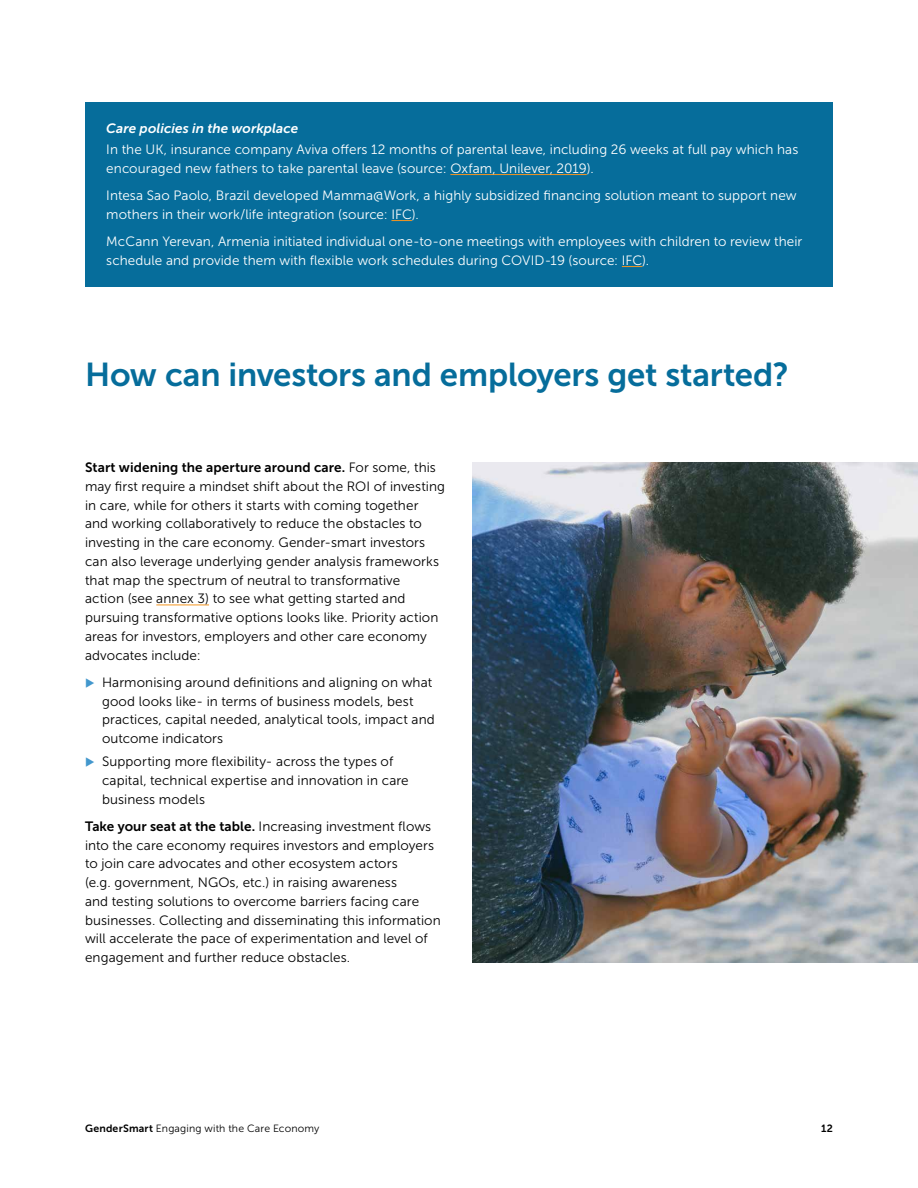
<style>
.page{position:relative;width:918px;height:1188px;background:#fff}
.page>*{position:absolute;margin:0;border:0;box-sizing:border-box;transform-origin:0 0}
.t1{font:33px "Museo Sans 700";letter-spacing:-.005em;color:#066d9b}
.t2{font:13.5px/18.8px "Museo Sans 300";letter-spacing:.005em;color:#000}
.t3{font:13.5px/18.8px "Museo Sans 300";letter-spacing:.005em;color:#fff}
.t4{font:13.5px "Museo Sans 700";letter-spacing:.01em;color:#000}
.t5{font:italic 13.5px "Museo Sans 700";letter-spacing:.005em;color:#fff}
.t6{font:10.5px "Museo Sans 300";letter-spacing:.015em;color:#000}
.t7{font:10.5px "Museo Sans 700";color:#000}
.s1{font-family:"Museo Sans 300"}
.s2{font-family:"Museo Sans 700"}
</style>
<div class="page">
<hr style="left:156px;top:605px;width:53px;height:1px;background:#f49520">
<div style="left:85px;top:102px;width:748px;height:184px;background:#066d9b"></div>
<hr style="left:450px;top:174px;width:137px;height:1px;background:#f49520">
<svg style="left:391px;top:220px;width:21px;height:1px"></svg>
<svg style="left:622px;top:266px;width:20px;height:1px"></svg>
<img style="left:473px;top:463px;width:445px;height:500px">
<p class="t5" style="left:106px;top:121px;width:193px">Care policies in the workplace</p>
<p class="t3" style="left:106px;top:140px;width:694px">In the UK, insurance company Aviva offers 12 months of parental leave, including 26 weeks at full pay which has encouraged new fathers to take parental leave (source: Oxfam, Unilever, 2019).</p>
<p class="t3" style="left:106px;top:186px;width:692px">Intesa Sao Paolo, Brazil developed Mamma@Work, a highly subsidized financing solution meant to support new mothers in their work/life integration (source: IFC).</p>
<p class="t3" style="left:106px;top:232px;width:698px">McCann Yerevan, Armenia initiated individual one-to-one meetings with employees with children to review their schedule and provide them with flexible work schedules during COVID-19 (source: IFC).</p>
<h1 class="t1" style="left:85px;top:356px;width:705px">How can investors and employers get started?</h1>
<p class="t4" style="left:85px;top:460px;width:352px">Start widening the aperture around care. <span class="s1">For some, this</span></p>
<p class="t2" style="left:85px;top:477px;width:362px">may first require a mindset shift about the ROI of investing in care, while for others it starts with coming together<br>and working collaboratively to reduce the obstacles to investing in the care economy. Gender-smart investors can also leverage underlying gender analysis frameworks that map the spectrum of neutral to transformative<br>action (see annex 3) to see what getting started and pursuing transformative options looks like. Priority action areas for investors, employers and other care economy advocates include:</p>
<p class="t2" style="left:102px;top:673px;width:334px">Harmonising around definitions and aligning on what good looks like- in terms of business models, best practices, capital needed, analytical tools, impact and outcome indicators</p>
<p class="t2" style="left:102px;top:752px;width:308px">Supporting more flexibility- across the types of capital, technical expertise and innovation in care business models</p>
<p class="t2" style="left:85px;top:817px;width:357px"><span class="s2">Take your seat at the table.</span> Increasing investment flows into the care economy requires investors and employers to join care advocates and other ecosystem actors<br>(e.g. government, NGOs, etc.) in raising awareness<br>and testing solutions to overcome barriers facing care businesses. Collecting and disseminating this information will accelerate the pace of experimentation and level of engagement and further reduce obstacles.</p>
<p class="t6" style="left:85px;top:1122px;width:236px"><span class="s2">GenderSmart</span> Engaging with the Care Economy</p>
<p class="t7" style="left:821px;top:1122px;width:13px">12</p>
</div>
